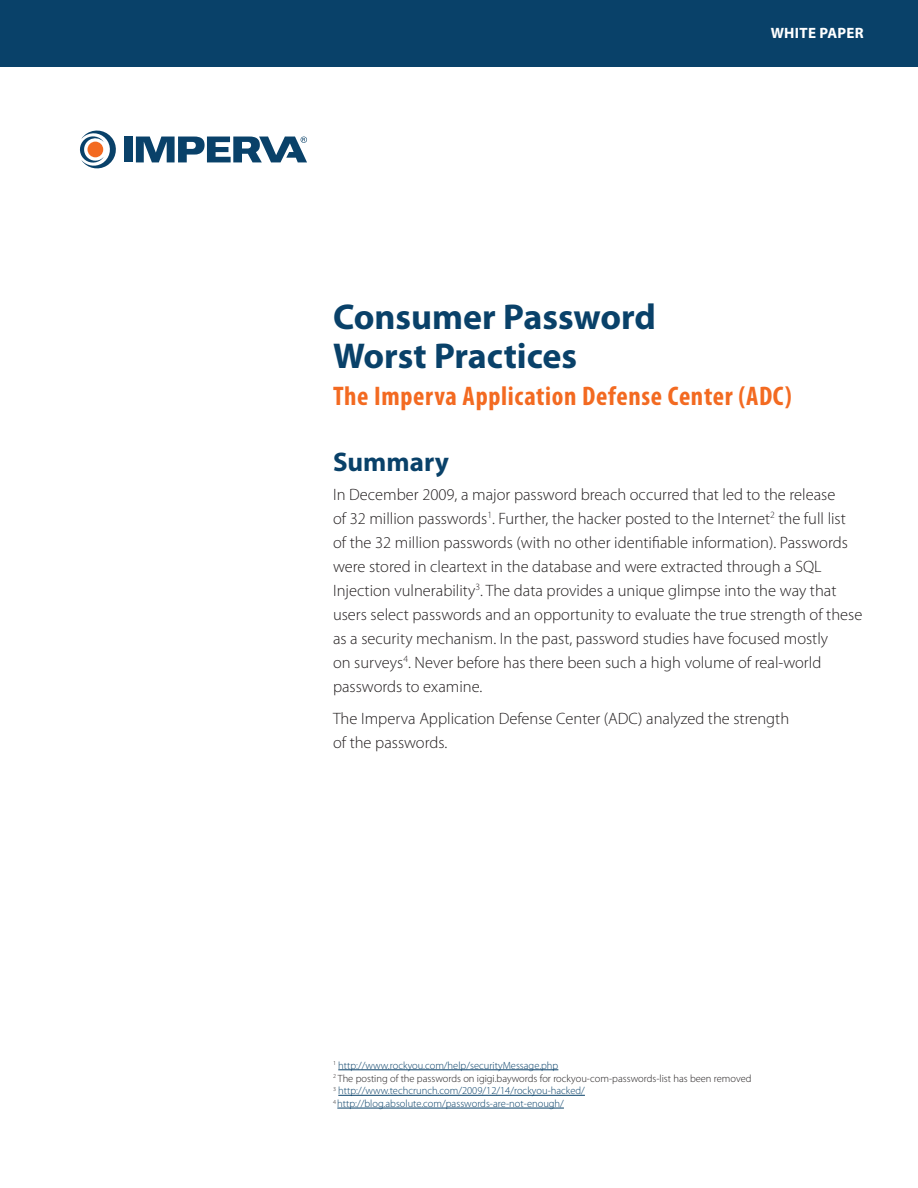
<style>
.page{position:relative;width:918px;height:1188px;background:#fff}
.page>*{position:absolute;margin:0;border:0;box-sizing:border-box;transform-origin:0 0}
.Title__With_Subtitle{font:700 36px/39px "Myriad Pro";color:#094169}
.Subtitle{font:700 condensed 27px "Myriad Pro";letter-spacing:.025em;color:#f36a21}
.Head_1{font:700 27px "Myriad Pro";color:#094169}
.Intro_Body{font:300 16.5px/24px "Myriad Pro";color:#231f20}
.t1{font:700 15px "Myriad Pro";letter-spacing:.02em;color:#fff}
.Footnote{font:300 10.5px "Myriad Pro";color:#094169}
.Footnote-2{font:300 10.5px "Myriad Pro";color:#231f20}
</style>
<div class="page">
<div style="left:0;top:0;width:918px;height:68px;background:#094169"></div>
<div style="left:124px;top:137px;width:8px;height:25px;background:#094169"></div>
<svg style="left:136px;top:137px;width:171px;height:25px"></svg>
<svg style="left:80px;top:130px;width:36px;height:39px"></svg>
<div style="left:88px;top:142px;width:15px;height:15px;background:#f36a21;border-radius:50%"></div>
<hr style="left:338px;top:1070px;width:220px;height:1px;background:#094169">
<hr style="left:338px;top:1095px;width:247px;height:1px;background:#094169">
<hr style="left:337px;top:1108px;width:227px;height:1px;background:#094169">
<p class="t1" style="left:771px;top:25px;width:95px">WHITE PAPER</p>
<p class="Title__With_Subtitle" style="left:333px;top:298px;width:325px">Consumer Password<br>Worst Practices</p>
<p class="Subtitle" style="left:333px;top:381px;width:460px">The Imperva Application Defense Center (ADC)</p>
<p class="Head_1" style="left:333px;top:447px;width:117px">Summary</p>
<p class="Intro_Body" style="left:333px;top:482px;width:531px">In December 2009, a major password breach occurred that led to the release<br>of 32 million passwords<sup>1</sup>. Further, the hacker posted to the Internet<sup>2</sup> the full list of the 32 million passwords (with no other identifiable information). Passwords were stored in cleartext in the database and were extracted through a SQL Injection vulnerability<sup>3</sup>. The data provides a unique glimpse into the way that users select passwords and an opportunity to evaluate the true strength of these as a security mechanism. In the past, password studies have focused mostly<br>on surveys<sup>4</sup>. Never before has there been such a high volume of real-world passwords to examine.</p>
<p class="Intro_Body" style="left:333px;top:707px;width:458px">The Imperva Application Defense Center (ADC) analyzed the strength of the passwords.</p>
<p class="Footnote" style="left:333px;top:1059px;width:227px"><sup>1</sup> http://www.rockyou.com/help/securityMessage.php</p>
<p class="Footnote-2" style="left:333px;top:1072px;width:420px"><sup>2</sup> The posting of the passwords on igigi.baywords for rockyou-com-passwords-list has been removed</p>
<p class="Footnote" style="left:333px;top:1085px;width:253px"><sup>3</sup> http://www.techcrunch.com/2009/12/14/rockyou-hacked/</p>
<p class="Footnote" style="left:333px;top:1098px;width:232px"><sup>4</sup> http://blog.absolute.com/passwords-are-not-enough/</p>
</div>
